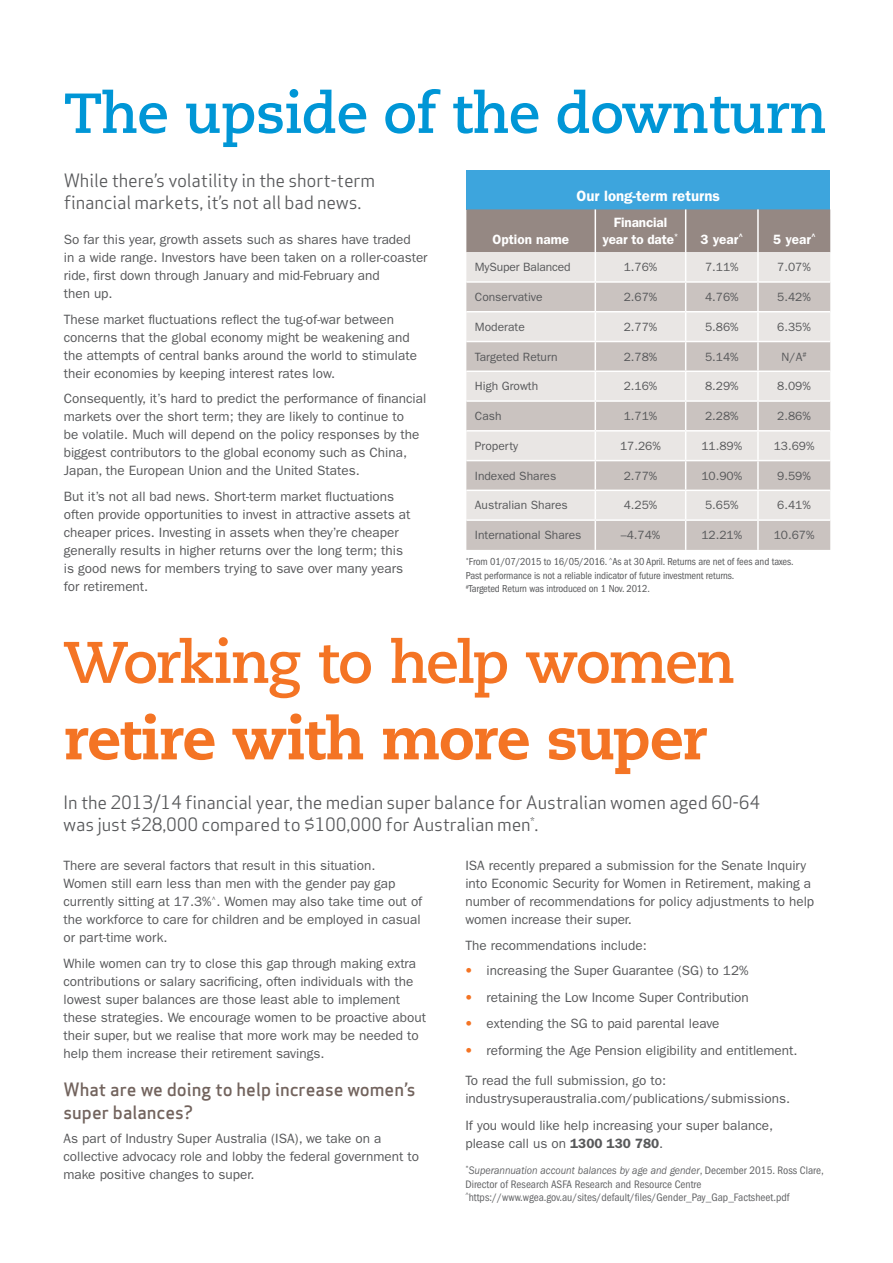
<style>
.page{position:relative;width:893px;height:1263px;background:#fff}
.page>*{position:absolute;margin:0;border:0;box-sizing:border-box;transform-origin:0 0}
.Main_head{font:800 58.5px/76.5px "Caecilia LT Std";letter-spacing:-.025em;color:#f47424}
.Heading_1{font:700 56.25px "Caecilia LT Std";letter-spacing:-.01em;color:#0096d6}
.Intro_para{font:18px/22.5px "Apex Sans";letter-spacing:-.01em;color:#58595b}
.SUBHEAD_BLUE_12pt{font:500 18px/22.5px "Apex Sans";color:#72635d}
.Body{font:600 15px "ITC Franklin Gothic Std";color:#fff}
.Body-2{font:13.5px/18px "ITC Franklin Gothic Std";color:#58595b}
.Body-3{font:600 13.5px/16.5px "ITC Franklin Gothic Std";color:#fff;text-align:center}
.Body-4{font:12px "ITC Franklin Gothic Std";color:#58595b}
.Disclaimer{font:condensed 11.25px/13.5px "ITC Franklin Gothic Std";color:#636466}
.Body-5{font:condensed 10.5px/13.5px "ITC Franklin Gothic Std";letter-spacing:-.01em;color:#58595b}
.s1{font-weight:700}
.s2{font-family:"Caecilia LT Std";font-weight:300;color:#f47424}
.s3{font-weight:600}
.s4{font-style:italic;font-stretch:normal}
</style>
<div class="page">
<div style="left:466px;top:170px;width:364px;height:39px;background:#3da5dd"></div>
<svg style="left:466px;top:209px;width:364px;height:341px;background:#d2cdca"></svg>
<hr style="left:758px;top:519px;width:72px;height:2px;background:#fff">
<hr style="left:757px;top:521px;width:2px;height:29px;background:#fff">
<hr style="left:685px;top:209px;width:1px;height:43px;background:#fff">
<hr style="left:757px;top:209px;width:2px;height:43px;background:#fff">
<p class="Heading_1" style="left:64px;top:80px;width:764px">The upside of the downturn</p>
<p class="Intro_para" style="left:64px;top:167px;width:313px">While there’s volatility in the short-term financial markets, it’s not all bad news.</p>
<p class="Body-2" style="left:64px;top:231px;width:365px">So far this year, growth assets such as shares have traded<br>in a wide range. Investors have been taken on a roller-coaster ride, first down through January and mid-February and<br>then up.</p>
<p class="Body-2" style="left:64px;top:310px;width:355px">These market fluctuations reflect the tug-of-war between concerns that the global economy might be weakening and the attempts of central banks around the world to stimulate their economies by keeping interest rates low.</p>
<p class="Body-2" style="left:64px;top:390px;width:364px">Consequently, it’s hard to predict the performance of financial markets over the short term; they are likely to continue to<br>be volatile. Much will depend on the policy responses by the biggest contributors to the global economy such as China, Japan, the European Union and the United States.</p>
<p class="Body-2" style="left:64px;top:487px;width:348px">But it’s not all bad news. Short-term market fluctuations often provide opportunities to invest in attractive assets at cheaper prices. Investing in assets when they’re cheaper generally results in higher returns over the long term; this is good news for members trying to save over many years for retirement.</p>
<p class="Body" style="left:576px;top:187px;width:145px">Our long-term returns</p>
<p class="Body-3" style="left:602px;top:214px;width:78px">Financial year to date<sup>*</sup></p>
<p class="Body-3" style="left:701px;top:231px;width:44px">3 year<sup>^</sup></p>
<p class="Body-3" style="left:773px;top:231px;width:44px">5 year<sup>^</sup></p>
<p class="Body-3" style="left:493px;top:231px;width:78px">Option name</p>
<p class="Body-4" style="left:475px;top:260px;width:97px">MySuper Balanced</p>
<p class="Body-4" style="left:624px;top:260px;width:35px">1.76%</p>
<p class="Body-4" style="left:705px;top:260px;width:35px">7.11%</p>
<p class="Body-4" style="left:777px;top:260px;width:35px">7.07%</p>
<p class="Body-4" style="left:475px;top:290px;width:69px">Conservative</p>
<p class="Body-4" style="left:624px;top:290px;width:35px">2.67%</p>
<p class="Body-4" style="left:705px;top:290px;width:35px">4.76%</p>
<p class="Body-4" style="left:777px;top:290px;width:35px">5.42%</p>
<p class="Body-4" style="left:475px;top:320px;width:51px">Moderate</p>
<p class="Body-4" style="left:624px;top:320px;width:35px">2.77%</p>
<p class="Body-4" style="left:705px;top:320px;width:35px">5.86%</p>
<p class="Body-4" style="left:777px;top:320px;width:35px">6.35%</p>
<p class="Body-4" style="left:475px;top:349px;width:84px">Targeted Return</p>
<p class="Body-4" style="left:624px;top:349px;width:35px">2.78%</p>
<p class="Body-4" style="left:705px;top:349px;width:35px">5.14%</p>
<p class="Body-4" style="left:782px;top:349px;width:27px">N/A<sup>#</sup></p>
<p class="Body-4" style="left:475px;top:379px;width:65px">High Growth</p>
<p class="Body-4" style="left:624px;top:379px;width:35px">2.16%</p>
<p class="Body-4" style="left:705px;top:379px;width:35px">8.29%</p>
<p class="Body-4" style="left:777px;top:379px;width:35px">8.09%</p>
<p class="Body-4" style="left:475px;top:409px;width:28px">Cash</p>
<p class="Body-4" style="left:624px;top:409px;width:35px">1.71%</p>
<p class="Body-4" style="left:705px;top:409px;width:35px">2.28%</p>
<p class="Body-4" style="left:777px;top:409px;width:35px">2.86%</p>
<p class="Body-4" style="left:475px;top:439px;width:45px">Property</p>
<p class="Body-4" style="left:620px;top:439px;width:42px">17.26%</p>
<p class="Body-4" style="left:701px;top:439px;width:42px">11.89%</p>
<p class="Body-4" style="left:774px;top:439px;width:42px">13.69%</p>
<p class="Body-4" style="left:475px;top:469px;width:83px">Indexed Shares</p>
<p class="Body-4" style="left:624px;top:469px;width:35px">2.77%</p>
<p class="Body-4" style="left:701px;top:469px;width:42px">10.90%</p>
<p class="Body-4" style="left:777px;top:469px;width:35px">9.59%</p>
<p class="Body-4" style="left:475px;top:498px;width:94px">Australian Shares</p>
<p class="Body-4" style="left:624px;top:498px;width:35px">4.25%</p>
<p class="Body-4" style="left:705px;top:498px;width:35px">5.65%</p>
<p class="Body-4" style="left:777px;top:498px;width:35px">6.41%</p>
<p class="Body-4" style="left:475px;top:528px;width:108px">International Shares</p>
<p class="Body-4" style="left:621px;top:528px;width:41px">–4.74%</p>
<p class="Body-4" style="left:701px;top:528px;width:42px">12.21%</p>
<p class="Body-4" style="left:774px;top:528px;width:42px">10.67%</p>
<p class="Body-5" style="left:466px;top:555px;width:329px"><sup>*</sup>From 01/07/2015 to 16/05/2016. <sup>^</sup>As at 30 April. Returns are net of fees and taxes.<br>Past performance is not a reliable indicator of future investment returns.<br><sup>#</sup>Targeted Return was introduced on 1 Nov. 2012.</p>
<p class="Main_head" style="left:63px;top:624px;width:673px"><span class="s1">Working to help women </span>retire with more super</p>
<p class="Intro_para" style="left:63px;top:789px;width:699px">In the 2013/14 financial year, the median super balance for Australian women aged 60-64 was just $28,000 compared to $100,000 for Australian men<sup>*</sup>.</p>
<p class="Body-2" style="left:63px;top:857px;width:360px">There are several factors that result in this situation.<br>Women still earn less than men with the gender pay gap currently sitting at 17.3%<sup>^</sup>. Women may also take time out of the workforce to care for children and be employed in casual or part-time work.</p>
<p class="Body-2" style="left:63px;top:954px;width:364px">While women can try to close this gap through making extra contributions or salary sacrificing, often individuals with the lowest super balances are those least able to implement these strategies. We encourage women to be proactive about their super, but we realise that more work may be needed to help them increase their retirement savings.</p>
<p class="SUBHEAD_BLUE_12pt" style="left:63px;top:1076px;width:354px">What are we doing to help increase women’s super balances?</p>
<p class="Body-2" style="left:63px;top:1129px;width:357px">As part of Industry Super Australia (ISA), we take on a collective advocacy role and lobby the federal government to make positive changes to super.</p>
<p class="Body-2" style="left:465px;top:857px;width:350px">ISA recently prepared a submission for the Senate Inquiry into Economic Security for Women in Retirement, making a number of recommendations for policy adjustments to help women increase their super.</p>
<p class="Body-2" style="left:465px;top:936px;width:183px">The recommendations include:</p>
<p class="Body-2" style="left:465px;top:962px;width:285px"><span class="s2">•</span> increasing the Super Guarantee (SG) to 12%</p>
<p class="Body-2" style="left:465px;top:988px;width:285px"><span class="s2">•</span> retaining the Low Income Super Contribution</p>
<p class="Body-2" style="left:465px;top:1015px;width:256px"><span class="s2">•</span> extending the SG to paid parental leave</p>
<p class="Body-2" style="left:465px;top:1041px;width:334px"><span class="s2">•</span> reforming the Age Pension eligibility and entitlement.</p>
<p class="Body-2" style="left:465px;top:1072px;width:326px">To read the full submission, go to: industrysuperaustralia.com/publications/submissions.</p>
<p class="Body-2" style="left:465px;top:1116px;width:309px">If you would like help increasing your super balance, please call us on <span class="s3">1300 130 780</span>.</p>
<p class="Disclaimer" style="left:465px;top:1164px;width:360px"><sup>*</sup><span class="s4">Superannuation account balances by age and gender</span>, December 2015. Ross Clare,<br>Director of Research ASFA Research and Resource Centre</p>
<p class="Disclaimer" style="left:465px;top:1191px;width:326px"><sup>^</sup>https://www.wgea.gov.au/sites/default/files/Gender_Pay_Gap_Factsheet.pdf</p>
</div>
